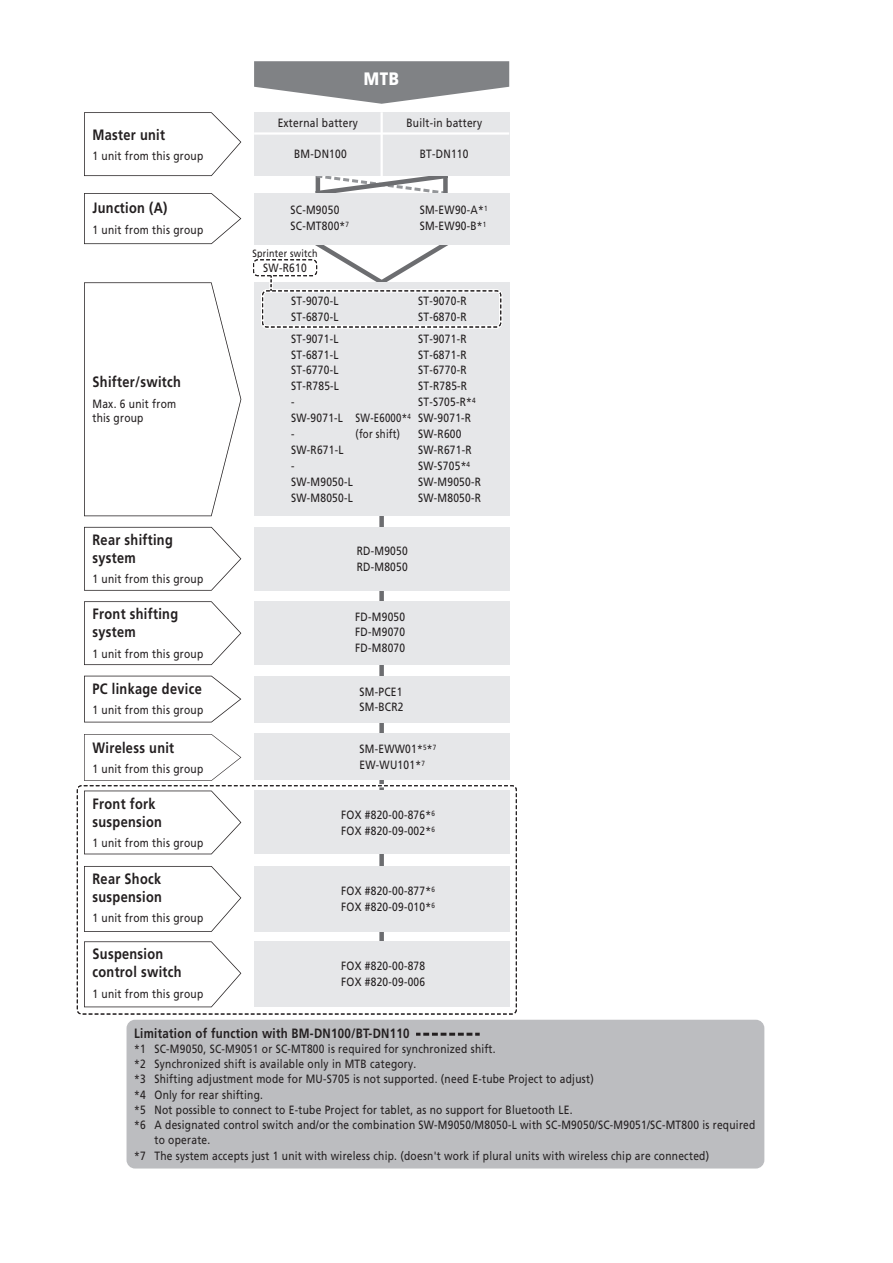
<style>
.page{position:relative;width:893px;height:1263px;background:#fff}
.page>*{position:absolute;margin:0;border:0;box-sizing:border-box;transform-origin:0 0}
.t1{font:900 18px "Frutiger LT Pro";color:#fff;scale:.85 1}
.t2{font:700 15px/18px "Frutiger LT Pro";letter-spacing:.025em;color:#231f20;scale:.85 1}
.t3{font:700 13.5px "Frutiger LT Pro";letter-spacing:.025em;color:#231f20;scale:.85 1}
.t4{font:12px/15.9px "Frutiger LT Pro";letter-spacing:.025em;color:#231f20;scale:.85 1}
.t5{font:12px/15.9px "Frutiger LT Pro";letter-spacing:.025em;color:#231f20;scale:.8 1}
.t6{font:10.5px "Frutiger LT Pro";letter-spacing:.025em;color:#231f20;scale:.85 1}
</style>
<div class="page">
<svg style="left:315px;top:176px;width:128px;height:17px"></svg>
<div style="left:443px;top:176px;width:5px;height:17px;background:#6c6d70"></div>
<svg style="left:312px;top:244px;width:140px;height:38px"></svg>
<div style="left:379px;top:591px;width:5px;height:10px;background:#6c6d70"></div>
<div style="left:379px;top:667px;width:5px;height:10px;background:#6c6d70"></div>
<div style="left:379px;top:516px;width:5px;height:9px;background:#6c6d70"></div>
<div style="left:379px;top:721px;width:5px;height:220px;background:#6c6d70"></div>
<div style="left:254px;top:112px;width:255px;height:64px;background:#e6e7e9"></div>
<hr style="left:381px;top:112px;width:2px;height:64px;background:#fff">
<hr style="left:254px;top:132px;width:255px;height:3px;background:#fff">
<svg style="left:254px;top:61px;width:255px;height:43px"></svg>
<svg style="left:84px;top:112px;width:157px;height:64px"></svg>
<svg style="left:84px;top:527px;width:157px;height:64px"></svg>
<div style="left:254px;top:193px;width:85px;height:51px;background:#e6e7e9"></div>
<div style="left:339px;top:193px;width:85px;height:51px;background:#e6e7e9"></div>
<div style="left:424px;top:193px;width:85px;height:51px;background:#e6e7e9"></div>
<div style="left:254px;top:527px;width:255px;height:64px;background:#e6e7e9"></div>
<svg style="left:84px;top:601px;width:157px;height:64px"></svg>
<div style="left:254px;top:601px;width:255px;height:64px;background:#e6e7e9"></div>
<svg style="left:84px;top:676px;width:157px;height:46px"></svg>
<div style="left:254px;top:676px;width:255px;height:46px;background:#e6e7e9"></div>
<svg style="left:84px;top:790px;width:157px;height:64px"></svg>
<div style="left:254px;top:790px;width:255px;height:64px;background:#e6e7e9"></div>
<svg style="left:84px;top:866px;width:157px;height:66px"></svg>
<div style="left:254px;top:866px;width:255px;height:66px;background:#e6e7e9"></div>
<svg style="left:84px;top:941px;width:157px;height:66px"></svg>
<div style="left:254px;top:941px;width:255px;height:66px;background:#e6e7e9"></div>
<svg style="left:84px;top:193px;width:157px;height:51px"></svg>
<div style="left:254px;top:282px;width:255px;height:234px;background:#e6e7e9"></div>
<svg style="left:84px;top:282px;width:157px;height:234px"></svg>
<div style="left:261px;top:289px;width:241px;height:39px;border:3px solid #fff;border-radius:4px"></div>
<div style="left:252px;top:258px;width:66px;height:19px;border:3px solid #fff;border-radius:4px"></div>
<hr style="left:270px;top:276px;width:3px;height:15px;background:#fff">
<div style="left:262px;top:290px;width:239px;height:37px;border:1px dashed #231f20;border-radius:4px"></div>
<div style="left:253px;top:259px;width:64px;height:17px;border:1px dashed #231f20;border-radius:4px"></div>
<svg style="left:270px;top:276px;width:2px;height:15px"></svg>
<svg style="left:84px;top:734px;width:157px;height:47px"></svg>
<div style="left:254px;top:733px;width:255px;height:47px;background:#e6e7e9"></div>
<div style="left:127px;top:1020px;width:637px;height:148px;background:#bcbdc0;border-radius:9px"></div>
<svg style="left:417px;top:1033px;width:54px;height:3px"></svg>
<div style="left:76px;top:784px;width:442px;height:231px;border:3px solid #fff;border-radius:4px"></div>
<div style="left:77px;top:785px;width:440px;height:229px;border:1px dashed #231f20;border-radius:4px"></div>
<p class="t2" style="left:93px;top:126px;width:87px">Master unit</p>
<p class="t4" style="left:93px;top:148px;width:132px">1 unit from this group</p>
<p class="t2" style="left:93px;top:199px;width:90px">Junction (A)</p>
<p class="t4" style="left:93px;top:222px;width:132px">1 unit from this group</p>
<p class="t2" style="left:93px;top:373px;width:106px">Shifter/switch</p>
<p class="t4" style="left:93px;top:396px;width:100px;line-height:14.4px">Max. 6 unit from this group</p>
<p class="t2" style="left:93px;top:531px;width:96px">Rear shifting system</p>
<p class="t4" style="left:93px;top:571px;width:132px">1 unit from this group</p>
<p class="t2" style="left:93px;top:605px;width:102px">Front shifting system</p>
<p class="t4" style="left:93px;top:646px;width:132px">1 unit from this group</p>
<p class="t2" style="left:93px;top:680px;width:130px">PC linkage device</p>
<p class="t4" style="left:93px;top:702px;width:132px">1 unit from this group</p>
<p class="t2" style="left:93px;top:738px;width:98px">Wireless unit</p>
<p class="t4" style="left:93px;top:761px;width:132px">1 unit from this group</p>
<p class="t2" style="left:93px;top:794px;width:83px">Front fork suspension</p>
<p class="t4" style="left:93px;top:835px;width:132px">1 unit from this group</p>
<p class="t2" style="left:93px;top:870px;width:83px">Rear Shock suspension</p>
<p class="t4" style="left:93px;top:910px;width:132px">1 unit from this group</p>
<p class="t2" style="left:93px;top:945px;width:106px">Suspension control switch</p>
<p class="t4" style="left:93px;top:986px;width:132px">1 unit from this group</p>
<h1 class="t1" style="left:364px;top:68px;width:43px">MTB</h1>
<p class="t4" style="left:278px;top:115px;width:96px">External battery</p>
<p class="t4" style="left:294px;top:146px;width:64px">BM-DN100</p>
<p class="t4" style="left:406px;top:115px;width:91px">Built-in battery</p>
<p class="t4" style="left:420px;top:146px;width:59px">BT-DN110</p>
<p class="t4" style="left:291px;top:202px;width:70px">SC-M9050<br>SC-MT800*<sup>7</sup></p>
<p class="t4" style="left:420px;top:202px;width:81px">SM-EW90-A*<sup>1<br></sup>SM-EW90-B*<sup>1</sup></p>
<p class="t6" style="left:252px;top:247px;width:78px">Sprinter switch</p>
<p class="t4" style="left:263px;top:260px;width:53px">SW-R610</p>
<p class="t4" style="left:291px;top:293px;width:57px">ST-9070-L<br>ST-6870-L</p>
<p class="t4" style="left:291px;top:331px;width:74px">ST-9071-L<br>ST-6871-L<br>ST-6770-L<br>ST-R785-L<br>-<br>SW-9071-L<br>-<br>SW-R671-L<br>-<br>SW-M9050-L<br>SW-M8050-L</p>
<p class="t5" style="left:356px;top:410px;width:70px">SW-E6000*<sup>4 </sup>(for shift)</p>
<p class="t4" style="left:418px;top:293px;width:59px">ST-9070-R<br>ST-6870-R</p>
<p class="t4" style="left:418px;top:331px;width:76px">ST-9071-R<br>ST-6871-R<br>ST-6770-R<br>ST-R785-R<br>ST-S705-R*<sup>4<br></sup>SW-9071-R<br>SW-R600<br>SW-R671-R<br>SW-S705*<sup>4<br></sup>SW-M9050-R<br>SW-M8050-R</p>
<p class="t4" style="left:357px;top:543px;width:62px">RD-M9050<br>RD-M8050</p>
<p class="t4" style="left:355px;top:608px;width:60px;text-align:justify">FD-M9050<br>FD-M9070<br>FD-M8070</p>
<p class="t4" style="left:359px;top:683px;width:53px">SM-PCE1<br>SM-BCR2</p>
<p class="t4" style="left:359px;top:741px;width:92px">SM-EWW01*<sup>5</sup>*<sup>7<br></sup>EW-WU101*<sup>7</sup></p>
<p class="t4" style="left:341px;top:807px;width:112px">FOX #820-00-876*<sup>6<br></sup>FOX #820-09-002*<sup>6</sup></p>
<p class="t4" style="left:341px;top:883px;width:112px">FOX #820-00-877*<sup>6<br></sup>FOX #820-09-010*<sup>6</sup></p>
<p class="t4" style="left:341px;top:958px;width:100px">FOX #820-00-878<br>FOX #820-09-006</p>
<p class="t3" style="left:134px;top:1025px;width:325px">Limitation of function with BM-DN100/BT-DN110</p>
<p class="t4" style="left:134px;top:1040px;width:427px">*1 SC-M9050, SC-M9051 or SC-MT800 is required for synchronized shift.</p>
<p class="t4" style="left:134px;top:1056px;width:333px">*2 Synchronized shift is available only in MTB category.</p>
<p class="t4" style="left:134px;top:1071px;width:542px">*3 Shifting adjustment mode for MU-S705 is not supported. (need E-tube Project to adjust)</p>
<p class="t4" style="left:134px;top:1086px;width:153px">*4 Only for rear shifting.</p>
<p class="t4" style="left:134px;top:1102px;width:517px">*5 Not possible to connect to E-tube Project for tablet, as no support for Bluetooth LE.</p>
<p class="t4" style="left:134px;top:1117px;width:732px">*6 A designated control switch and/or the combination SW-M9050/M8050-L with SC-M9050/SC-M9051/SC-MT800 is required</p>
<p class="t4" style="left:154px;top:1132px;width:67px">to operate.</p>
<p class="t4" style="left:134px;top:1148px;width:678px">*7 The system accepts just 1 unit with wireless chip. (doesn't work if plural units with wireless chip are connected)</p>
</div>
